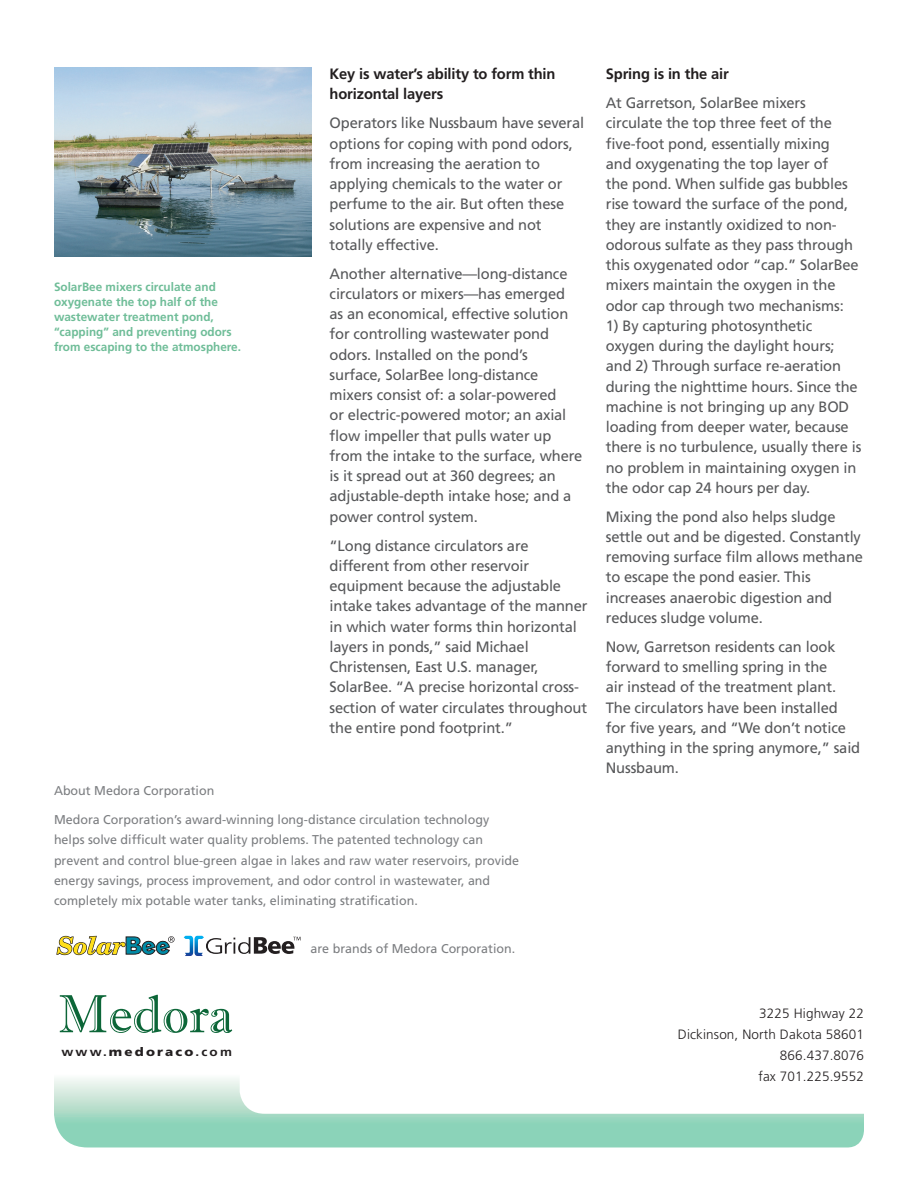
<style>
.page{position:relative;width:918px;height:1188px;background:#fff}
.page>*{position:absolute;margin:0;border:0;box-sizing:border-box;transform-origin:0 0}
.t1{font:53.7px "Imprint MT Shadow";color:#0c6638}
.t2{font:15px/20.2px "Frutiger";letter-spacing:-.01em;color:#57585a}
.t3{font:700 15px/20.2px "Frutiger";letter-spacing:-.01em;color:#231f20}
.t4{font:300 13.5px/21px "Frutiger";letter-spacing:.01em;color:#231f20;text-align:right}
.t5{font:12.75px/20.2px "Frutiger";color:#7c7e81}
.t6{font:700 12px/15px "Frutiger";color:#6fbd98}
.t7{font:700 12px "Frutiger";letter-spacing:.16em;color:#231f20;scale:1.12 1}
.s1{font-weight:900}
</style>
<div class="page">
<img style="left:54px;top:68px;width:258px;height:189px">
<svg style="left:54px;top:1078px;width:810px;height:70px"></svg>
<svg style="left:184px;top:936px;width:117px;height:20px"></svg>
<svg style="left:56px;top:935px;width:119px;height:21px"></svg>
<p class="t6" style="left:54px;top:280px;width:189px">SolarBee mixers circulate and oxygenate the top half of the wastewater treatment pond, “capping” and preventing odors from escaping to the atmosphere.</p>
<p class="t3" style="left:330px;top:64px;width:227px">Key is water’s ability to form thin horizontal layers</p>
<p class="t2" style="left:330px;top:113px;width:256px">Operators like Nussbaum have several options for coping with pond odors, from increasing the aeration to applying chemicals to the water or perfume to the air. But often these solutions are expensive and not totally effective.</p>
<p class="t2" style="left:330px;top:263px;width:254px">Another alternative—long-distance circulators or mixers—has emerged as an economical, effective solution for controlling wastewater pond odors. Installed on the pond’s surface, SolarBee long-distance mixers consist of: a solar-powered<br>or electric-powered motor; an axial flow impeller that pulls water up from the intake to the surface, where is it spread out at 360 degrees; an adjustable-depth intake hose; and a power control system.</p>
<p class="t2" style="left:330px;top:535px;width:259px">“Long distance circulators are different from other reservoir equipment because the adjustable intake takes advantage of the manner in which water forms thin horizontal layers in ponds,” said Michael Christensen, East U.S. manager, SolarBee. “A precise horizontal cross&shy;section of water circulates throughout the entire pond footprint.”</p>
<p class="t5" style="left:54px;top:781px;width:162px">About Medora Corporation</p>
<p class="t5" style="left:54px;top:810px;width:467px">Medora Corporation’s award-winning long-distance circulation technology helps solve difficult water quality problems. The patented technology can prevent and control blue-green algae in lakes and raw water reservoirs, provide energy savings, process improvement, and odor control in wastewater, and completely mix potable water tanks, eliminating stratification.</p>
<p class="t5" style="left:311px;top:938px;width:206px">are brands of Medora Corporation.</p>
<h1 class="t1" style="left:58px;top:982px;width:176px">Medora</h1>
<p class="t7" style="left:62px;top:1045px;width:154px">www.<span class="s1">medoraco</span>.com</p>
<p class="t3" style="left:606px;top:64px;width:125px">Spring is in the air</p>
<p class="t2" style="left:606px;top:93px;width:254px">At Garretson, SolarBee mixers circulate the top three feet of the five-foot pond, essentially mixing and oxygenating the top layer of<br>the pond. When sulfide gas bubbles rise toward the surface of the pond, they are instantly oxidized to non&shy;odorous sulfate as they pass through this oxygenated odor “cap.” SolarBee mixers maintain the oxygen in the odor cap through two mechanisms:</p>
<p class="t2" style="left:606px;top:316px;width:257px">1) By capturing photosynthetic oxygen during the daylight hours; and 2) Through surface re-aeration during the nighttime hours. Since the machine is not bringing up any BOD loading from deeper water, because there is no turbulence, usually there is no problem in maintaining oxygen in the odor cap 24 hours per day.</p>
<p class="t2" style="left:606px;top:506px;width:259px">Mixing the pond also helps sludge settle out and be digested. Constantly removing surface film allows methane to escape the pond easier. This increases anaerobic digestion and reduces sludge volume.</p>
<p class="t2" style="left:606px;top:637px;width:256px">Now, Garretson residents can look forward to smelling spring in the<br>air instead of the treatment plant.<br>The circulators have been installed for five years, and “We don’t notice anything in the spring anymore,” said<br>Nussbaum.</p>
<p class="t4" style="left:678px;top:1004px;width:188px">3225 Highway 22<br>Dickinson, North Dakota 58601<br>866.437.8076<br>fax 701.225.9552</p>
</div>
